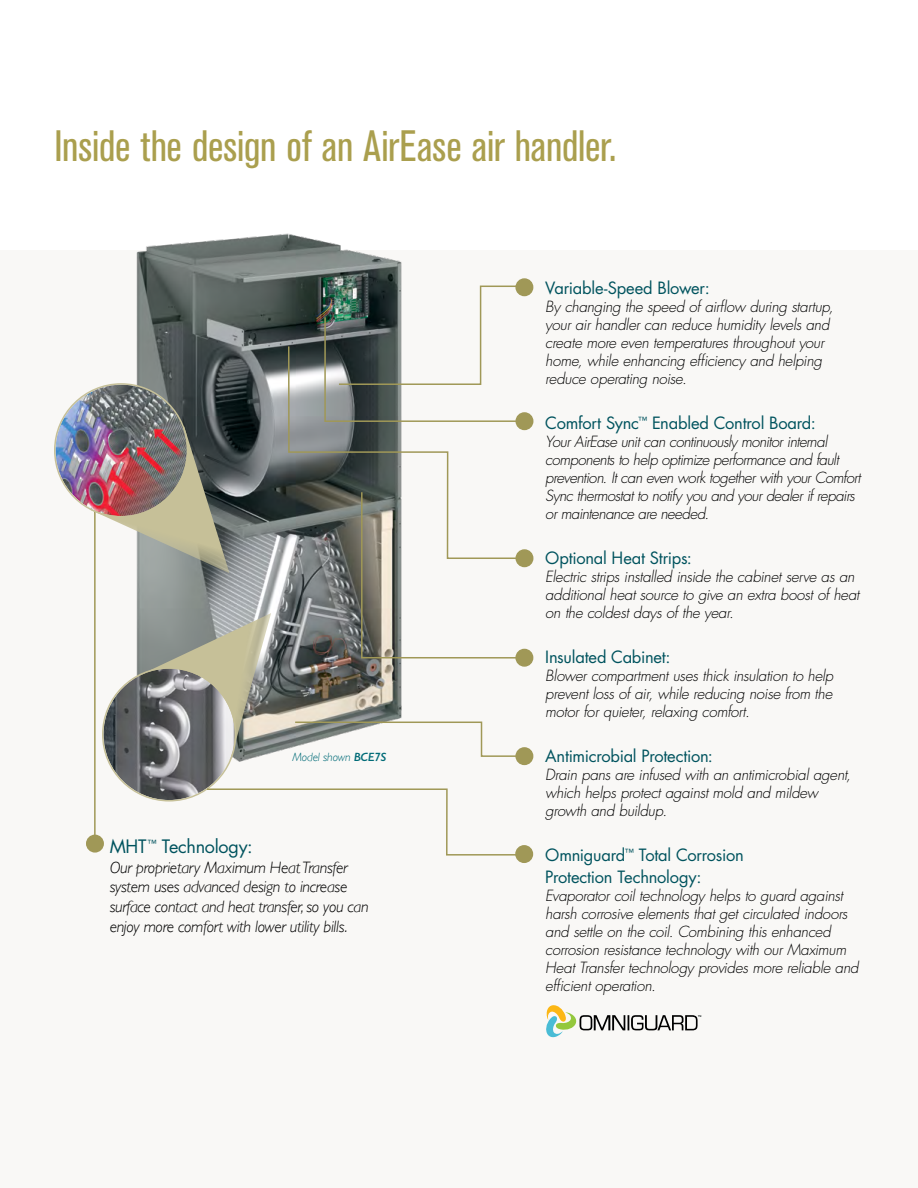
<style>
.page{position:relative;width:918px;height:1188px;background:#fff}
.page>*{position:absolute;margin:0;border:0;box-sizing:border-box;transform-origin:0 0}
.t1{font:condensed 43.5px "Akzidenz Grotesk BE";color:#aa9f4e}
.t2{font:18px "Futura Std";letter-spacing:-.015em;color:#00535e}
.t3{font:16.5px/21.6px "Futura Std";letter-spacing:-.015em;color:#00535e}
.t4{font:italic 300 16.5px/19.8px "Gill Sans";letter-spacing:-.02em;color:#000}
.t5{font:italic 300 15px/18px "Futura Std";letter-spacing:-.02em;color:#000}
.t6{font:italic 300 12px "Gill Sans";letter-spacing:-.01em;color:#006b77}
.s1{font-weight:600}
</style>
<div class="page">
<div style="left:0;top:251px;width:918px;height:937px;background:#f9f8f6"></div>
<img style="left:104px;top:233px;width:298px;height:541px">
<svg style="left:546px;top:1005px;width:155px;height:32px"></svg>
<div style="left:516px;top:649px;width:17px;height:17px;background:#a09857;border-radius:50%"></div>
<div style="left:515px;top:649px;width:18px;height:18px;border:2px solid #a09857;border-radius:50%"></div>
<div style="left:516px;top:413px;width:17px;height:16px;background:#a09857;border-radius:50%"></div>
<div style="left:516px;top:412px;width:17px;height:18px;border:2px solid #a09857;border-radius:50%"></div>
<div style="left:516px;top:549px;width:17px;height:18px;border:2px solid #a09857;border-radius:50%"></div>
<div style="left:516px;top:279px;width:17px;height:17px;background:#a09857;border-radius:50%"></div>
<div style="left:515px;top:278px;width:18px;height:18px;border:2px solid #a09857;border-radius:50%"></div>
<div style="left:516px;top:748px;width:17px;height:16px;background:#a09857;border-radius:50%"></div>
<div style="left:515px;top:747px;width:18px;height:18px;border:2px solid #a09857;border-radius:50%"></div>
<svg style="left:294px;top:721px;width:236px;height:37px"></svg>
<svg style="left:360px;top:549px;width:170px;height:110px"></svg>
<svg style="left:324px;top:285px;width:200px;height:130px"></svg>
<svg style="left:287px;top:345px;width:236px;height:215px"></svg>
<div style="left:87px;top:835px;width:16px;height:17px;background:#a09857;border-radius:50%"></div>
<div style="left:86px;top:835px;width:18px;height:18px;border:2px solid #a09857;border-radius:50%"></div>
<hr style="left:94px;top:512px;width:2px;height:328px;background:#a09857">
<svg style="left:90px;top:426px;width:140px;height:147px"></svg>
<img style="left:56px;top:385px;width:131px;height:131px;border-radius:66px">
<svg style="left:132px;top:613px;width:139px;height:148px;background:#a9aa9a"></svg>
<img style="left:104px;top:669px;width:131px;height:131px;border-radius:66px">
<div style="left:516px;top:846px;width:16px;height:16px;background:#a09857;border-radius:50%"></div>
<div style="left:515px;top:845px;width:18px;height:18px;border:2px solid #a09857;border-radius:50%"></div>
<svg style="left:206px;top:788px;width:316px;height:68px"></svg>
<h1 class="t1" style="left:54px;top:122px;width:563px">Inside the design of an AirEase air handler.</h1>
<p class="t6" style="left:292px;top:750px;width:96px">Model shown <span class="s1">BCE7S</span></p>
<p class="t2" style="left:110px;top:835px;width:145px">MHT<sup>™</sup> Technology:</p>
<p class="t4" style="left:110px;top:857px;width:261px">Our proprietary Maximum Heat Transfer system uses advanced design to increase surface contact and heat transfer, so you can enjoy more comfort with lower utility bills.</p>
<p class="t3" style="left:545px;top:277px;width:166px">Variable-Speed Blower:</p>
<p class="t5" style="left:545px;top:298px;width:290px">By changing the speed of airflow during startup, your air handler can reduce humidity levels and create more even temperatures throughout your home, while enhancing efficiency and helping reduce operating noise.</p>
<p class="t3" style="left:545px;top:412px;width:272px">Comfort Sync<sup>™</sup> Enabled Control Board:</p>
<p class="t5" style="left:545px;top:433px;width:317px">Your AirEase unit can continuously monitor internal components to help optimize performance and fault prevention. It can even work together with your Comfort Sync thermostat to notify you and your dealer if repairs or maintenance are needed.</p>
<p class="t3" style="left:545px;top:547px;width:148px">Optional Heat Strips:</p>
<p class="t5" style="left:545px;top:568px;width:316px">Electric strips installed inside the cabinet serve as an additional heat source to give an extra boost of heat on the coldest days of the year.</p>
<p class="t3" style="left:545px;top:646px;width:127px">Insulated Cabinet:</p>
<p class="t5" style="left:545px;top:667px;width:290px;text-align:justify">Blower compartment uses thick insulation to help prevent loss of air, while reducing noise from the motor for quieter, relaxing comfort.</p>
<p class="t3" style="left:545px;top:745px;width:169px">Antimicrobial Protection:</p>
<p class="t5" style="left:545px;top:766px;width:307px">Drain pans are infused with an antimicrobial agent, which helps protect against mold and mildew growth and buildup.</p>
<p class="t3" style="left:545px;top:844px;width:200px">Omniguard<sup>™</sup> Total Corrosion<br>Protection Technology:</p>
<p class="t5" style="left:545px;top:887px;width:315px">Evaporator coil technology helps to guard against harsh corrosive elements that get circulated indoors and settle on the coil. Combining this enhanced corrosion resistance technology with our Maximum Heat Transfer technology provides more reliable and efficient operation.</p>
</div>
